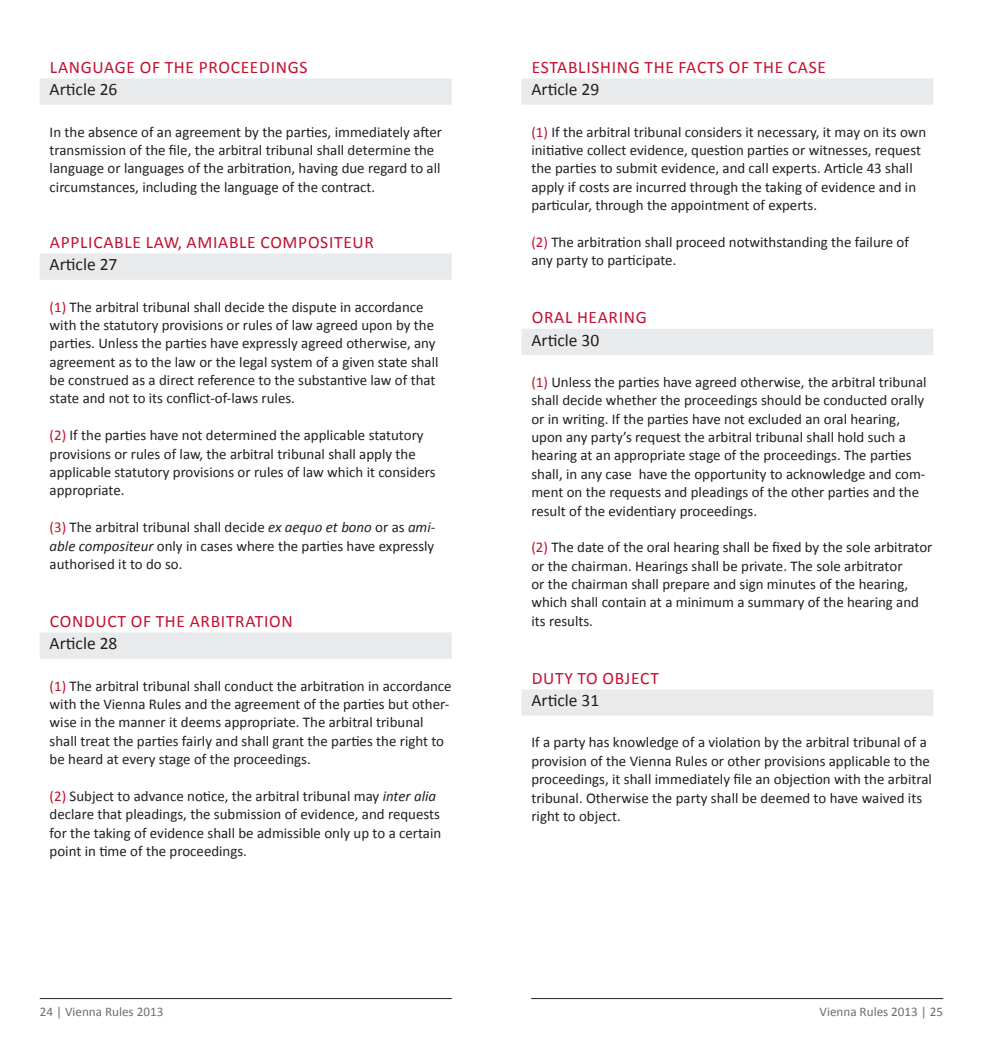
<style>
.page{position:relative;width:983px;height:1042px;background:#fff}
.page>*{position:absolute;margin:0;border:0;box-sizing:border-box;transform-origin:0 0}
.t1{font:17.5px "Calibri";letter-spacing:.04em;color:#c3102f}
.t2{font:17.5px "Calibri";color:#231f20}
.t3{font:14.88px/18.4px "Calibri";color:#231f20}
.t4{font:13.12px "Calibri";color:#6d6e71}
.s1{color:#c3102f}
.s2{font-style:italic}
</style>
<div class="page">
<hr style="left:40px;top:998px;width:411px;height:1px;background:#231f20">
<hr style="left:531px;top:998px;width:412px;height:1px;background:#231f20">
<div style="left:40px;top:78px;width:411px;height:27px;background:#e9eaeb"></div>
<div style="left:40px;top:253px;width:411px;height:27px;background:#e9eaeb"></div>
<div style="left:40px;top:632px;width:411px;height:27px;background:#e9eaeb"></div>
<div style="left:521px;top:78px;width:412px;height:27px;background:#e9eaeb"></div>
<div style="left:521px;top:329px;width:412px;height:26px;background:#e9eaeb"></div>
<div style="left:521px;top:689px;width:412px;height:26px;background:#e9eaeb"></div>
<p class="t1" style="left:50px;top:56px;width:259px">LANGUAGE OF THE PROCEEDINGS</p>
<p class="t2" style="left:50px;top:79px;width:69px">Article 26</p>
<p class="t3" style="left:50px;top:122px;width:393px">In the absence of an agreement by the parties, immediately after transmission of the file, the arbitral tribunal shall determine the language or languages of the arbitration, having due regard to all circumstances, including the language of the contract.</p>
<p class="t1" style="left:50px;top:231px;width:325px">APPLICABLE LAW, AMIABLE COMPOSITEUR</p>
<p class="t2" style="left:50px;top:254px;width:69px">Article 27</p>
<p class="t3" style="left:50px;top:297px;width:390px"><span class="s1">(1)</span> The arbitral tribunal shall decide the dispute in accordance with the statutory provisions or rules of law agreed upon by the parties. Unless the parties have expressly agreed otherwise, any agreement as to the law or the legal system of a given state shall be construed as a direct reference to the substantive law of that state and not to its conflict-of-laws rules.</p>
<p class="t3" style="left:50px;top:426px;width:387px"><span class="s1">(2)</span> If the parties have not determined the applicable statutory provisions or rules of law, the arbitral tribunal shall apply the applicable statutory provisions or rules of law which it considers appropriate.</p>
<p class="t3" style="left:50px;top:518px;width:387px;text-align:justify"><span class="s1">(3)</span> The arbitral tribunal shall decide <span class="s2">ex aequo et bono</span> or as <span class="s2">ami&shy;able compositeur</span> only in cases where the parties have expressly authorised it to do so.</p>
<p class="t1" style="left:50px;top:610px;width:244px">CONDUCT OF THE ARBITRATION</p>
<p class="t2" style="left:50px;top:632px;width:69px">Article 28</p>
<p class="t3" style="left:50px;top:676px;width:403px"><span class="s1">(1)</span> The arbitral tribunal shall conduct the arbitration in accordance with the Vienna Rules and the agreement of the parties but other&shy;wise in the manner it deems appropriate. The arbitral tribunal shall treat the parties fairly and shall grant the parties the right to be heard at every stage of the proceedings.</p>
<p class="t3" style="left:50px;top:787px;width:393px"><span class="s1">(2)</span> Subject to advance notice, the arbitral tribunal may <span class="s2">inter alia </span>declare that pleadings, the submission of evidence, and requests for the taking of evidence shall be admissible only up to a certain point in time of the proceedings.</p>
<p class="t1" style="left:531px;top:56px;width:296px">ESTABLISHING THE FACTS OF THE CASE</p>
<p class="t2" style="left:531px;top:79px;width:69px">Article 29</p>
<p class="t3" style="left:531px;top:122px;width:396px"><span class="s1">(1)</span> If the arbitral tribunal considers it necessary, it may on its own initiative collect evidence, question parties or witnesses, request the parties to submit evidence, and call experts. Article 43 shall apply if costs are incurred through the taking of evidence and in particular, through the appointment of experts.</p>
<p class="t3" style="left:531px;top:233px;width:379px"><span class="s1">(2)</span> The arbitration shall proceed notwithstanding the failure of any party to participate.</p>
<p class="t1" style="left:531px;top:306px;width:117px">ORAL HEARING</p>
<p class="t2" style="left:531px;top:329px;width:69px">Article 30</p>
<p class="t3" style="left:531px;top:373px;width:396px"><span class="s1">(1)</span> Unless the parties have agreed otherwise, the arbitral tribunal shall decide whether the proceedings should be conducted orally or in writing. If the parties have not excluded an oral hearing, upon any party’s request the arbitral tribunal shall hold such a hearing at an appropriate stage of the proceedings. The parties shall, in any case have the opportunity to acknowledge and com&shy;ment on the requests and pleadings of the other parties and the result of the evidentiary proceedings.</p>
<p class="t3" style="left:531px;top:538px;width:402px"><span class="s1">(2)</span> The date of the oral hearing shall be fixed by the sole arbitrator or the chairman. Hearings shall be private. The sole arbitrator<br>or the chairman shall prepare and sign minutes of the hearing, which shall contain at a minimum a summary of the hearing and its results.</p>
<p class="t1" style="left:531px;top:667px;width:129px">DUTY TO OBJECT</p>
<p class="t2" style="left:531px;top:689px;width:69px">Article 31</p>
<p class="t3" style="left:531px;top:733px;width:402px">If a party has knowledge of a violation by the arbitral tribunal of a provision of the Vienna Rules or other provisions applicable to the proceedings, it shall immediately file an objection with the arbitral tribunal. Otherwise the party shall be deemed to have waived its right to object.</p>
<p class="t4" style="left:40px;top:1003px;width:125px">24 | Vienna Rules 2013</p>
<p class="t4" style="left:819px;top:1003px;width:125px">Vienna Rules 2013 | 25</p>
</div>
